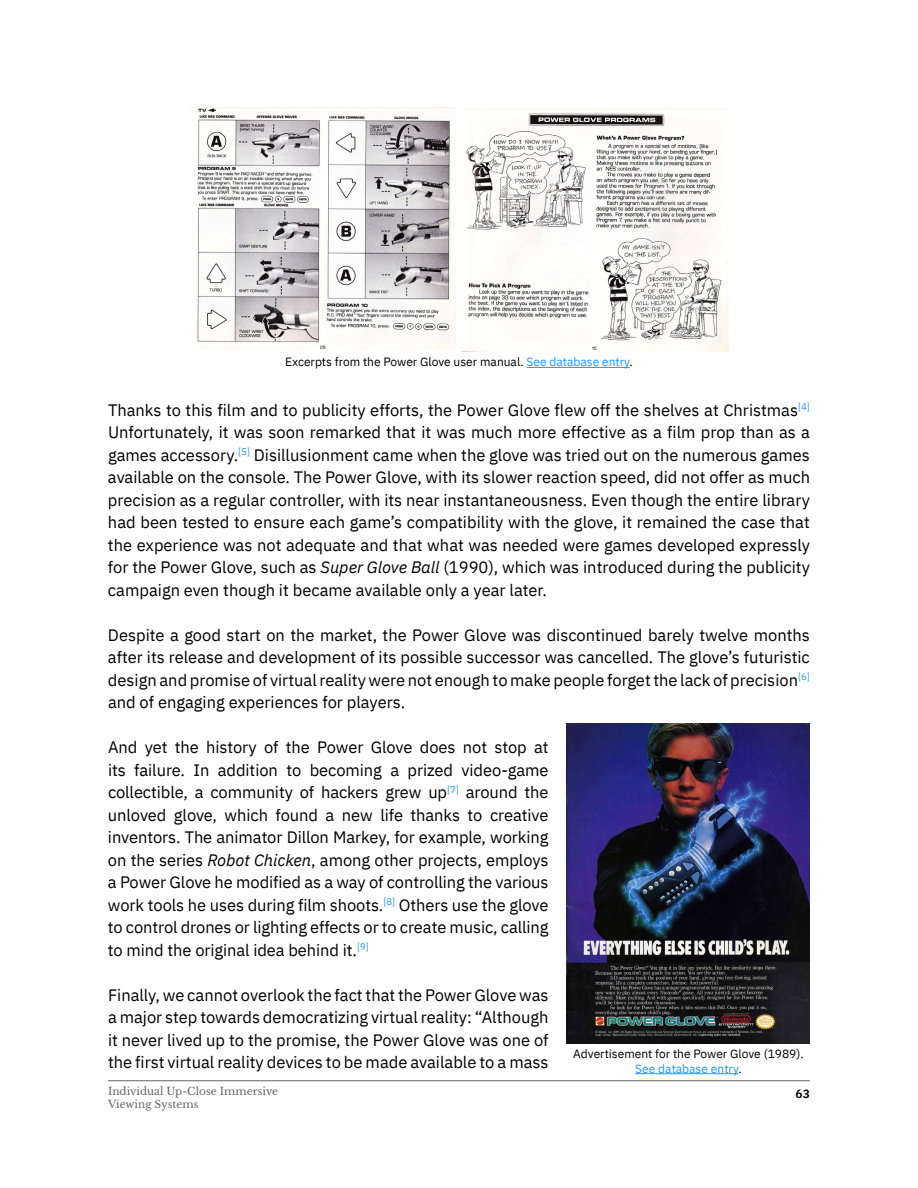
<style>
.page{position:relative;width:918px;height:1188px;background:#fff}
.page>*{position:absolute;margin:0;border:0;box-sizing:border-box;transform-origin:0 0}
.t1{font:16.5px/22.5px "IBM Plex Sans";color:#000}
.t2{font:12px/14.4px "IBM Plex Sans";color:#000;text-align:center}
.t3{font:600 12px "IBM Plex Sans";color:#000}
.t4{font:10.5px/12.6px "Libre Baskerville";color:#646464}
.t5{font:9.6px "IBM Plex Sans";color:#1f95ff}
.s1{color:#1f95ff}
.s2{font-size:16.5px;color:#000}
.s3{font-style:italic}
</style>
<div class="page">
<hr style="left:108px;top:1080px;width:702px;height:1px;background:#646464">
<img style="left:197px;top:108px;width:259px;height:242px">
<hr style="left:527px;top:367px;width:103px;height:1px;background:#1f95ff">
<img style="left:462px;top:108px;width:267px;height:244px">
<img style="left:567px;top:723px;width:243px;height:321px">
<hr style="left:635px;top:1073px;width:103px;height:1px;background:#1f95ff">
<p class="t2" style="left:285px;top:354px;width:349px">Excerpts from the Power Glove user manual. <span class="s1">See database entry</span>.</p>
<p class="t5" style="left:798px;top:399px;width:13px">4] [</p>
<p class="t1" style="left:108px;top:397px;width:692px">Thanks to this film and to publicity efforts, the Power Glove flew off the shelves at Christmas</p>
<p class="t1" style="left:108px;top:420px;width:704px">Unfortunately it, was soon remarked that it was much more effective as a film prop than as a</p>
<p class="t1" style="left:254px;top:442px;width:558px">Disillusionment came when the glove was tried out on the numerous games</p>
<p class="t5" style="left:234px;top:444px;width:18px">] 5[<span class="s2">.</span></p>
<p class="t1" style="left:108px;top:442px;width:704px">games accessory<br>available on the console. The Power Glove, with its slower reaction speed, did not offer as much precision as a regular controller, with its near instantaneousness. Even though the entire library had been tested to ensure each game s’ compatibility with the glove it, remained the case that the experience was not adequate and that what was needed were games developed expressly for the Power Glove, such as <span class="s3">Super Glove Ball</span> (1990 ,) which was introduced during the publicity campaign even though it became available only a year later.</p>
<p class="t1" style="left:108px;top:622px;width:703px">Despite a good start on the market, the Power Glove was discontinued barely twelve months after its release and development of its possible successor was cancelled. The glove s’ futuristic</p>
<p class="t5" style="left:798px;top:669px;width:13px">6] [</p>
<p class="t1" style="left:108px;top:667px;width:692px">design and promise of virtual reality were not enough to make people forget the lack of precision and of engaging experiences for players.</p>
<p class="t1" style="left:108px;top:735px;width:442px;text-align:right">And yet the history of the Power Glove does not stop at video-game</p>
<p class="t1" style="left:108px;top:757px;width:19px">its</p>
<p class="t1" style="left:134px;top:757px;width:52px">failure.</p>
<p class="t1" style="left:218px;top:757px;width:62px">addition</p>
<p class="t1" style="left:310px;top:757px;width:74px">becoming</p>
<p class="t1" style="left:408px;top:757px;width:47px">prized</p>
<p class="t1" style="left:194px;top:757px;width:17px">In</p>
<p class="t1" style="left:286px;top:757px;width:16px">to</p>
<p class="t1" style="left:390px;top:757px;width:10px">a</p>
<p class="t5" style="left:447px;top:782px;width:13px">] 7[</p>
<p class="t1" style="left:108px;top:780px;width:341px">collectible a, community of hackers grew up</p>
<p class="t1" style="left:466px;top:780px;width:84px">around the</p>
<p class="t1" style="left:108px;top:802px;width:60px">unloved</p>
<p class="t1" style="left:108px;top:825px;width:442px">inventors. The animator Dillon Markey, for example, working</p>
<p class="t1" style="left:108px;top:847px;width:442px">on the series <span class="s3">Robot Chicken</span>, among other projects, employs</p>
<p class="t1" style="left:108px;top:870px;width:442px">a Power Glove he modified as a way of controlling the various</p>
<p class="t1" style="left:399px;top:892px;width:151px">Others use the glove</p>
<p class="t1" style="left:174px;top:802px;width:45px">glove,</p>
<p class="t1" style="left:225px;top:802px;width:45px">which</p>
<p class="t1" style="left:276px;top:802px;width:44px">found</p>
<p class="t1" style="left:380px;top:802px;width:24px">life</p>
<p class="t1" style="left:411px;top:802px;width:51px">thanks</p>
<p class="t1" style="left:490px;top:802px;width:60px">creative</p>
<p class="t1" style="left:468px;top:802px;width:16px">to</p>
<p class="t1" style="left:326px;top:802px;width:10px">a</p>
<p class="t1" style="left:342px;top:802px;width:32px">new</p>
<p class="t5" style="left:379px;top:894px;width:18px">] 8[<span class="s2">.</span></p>
<p class="t1" style="left:108px;top:892px;width:442px">work tools he uses during film shoots<br>to control drones or lighting effects or to create music, calling</p>
<p class="t5" style="left:343px;top:939px;width:27px">[9]<span class="s2">.i t</span></p>
<p class="t1" style="left:108px;top:937px;width:233px">to mind the original idea behind</p>
<p class="t1" style="left:108px;top:982px;width:442px;text-align:justify">Finally, we cannot overlook the fact that the Power Glove was a major step towards democratizing virtual reality “: Although it never lived up to the promise, the Power Glove was one of the first virtual reality devices to be made available to a mass</p>
<p class="t4" style="left:108px;top:1085px;width:172px">Individual Up-Close Immersive<br>Viewing Systems</p>
<p class="t2" style="left:573px;top:1046px;width:232px">Advertisement for the Power Glove )1989 .(<br><span class="s1">See database entry</span>.</p>
<p class="t3" style="left:796px;top:1085px;width:16px">63</p>
</div>
